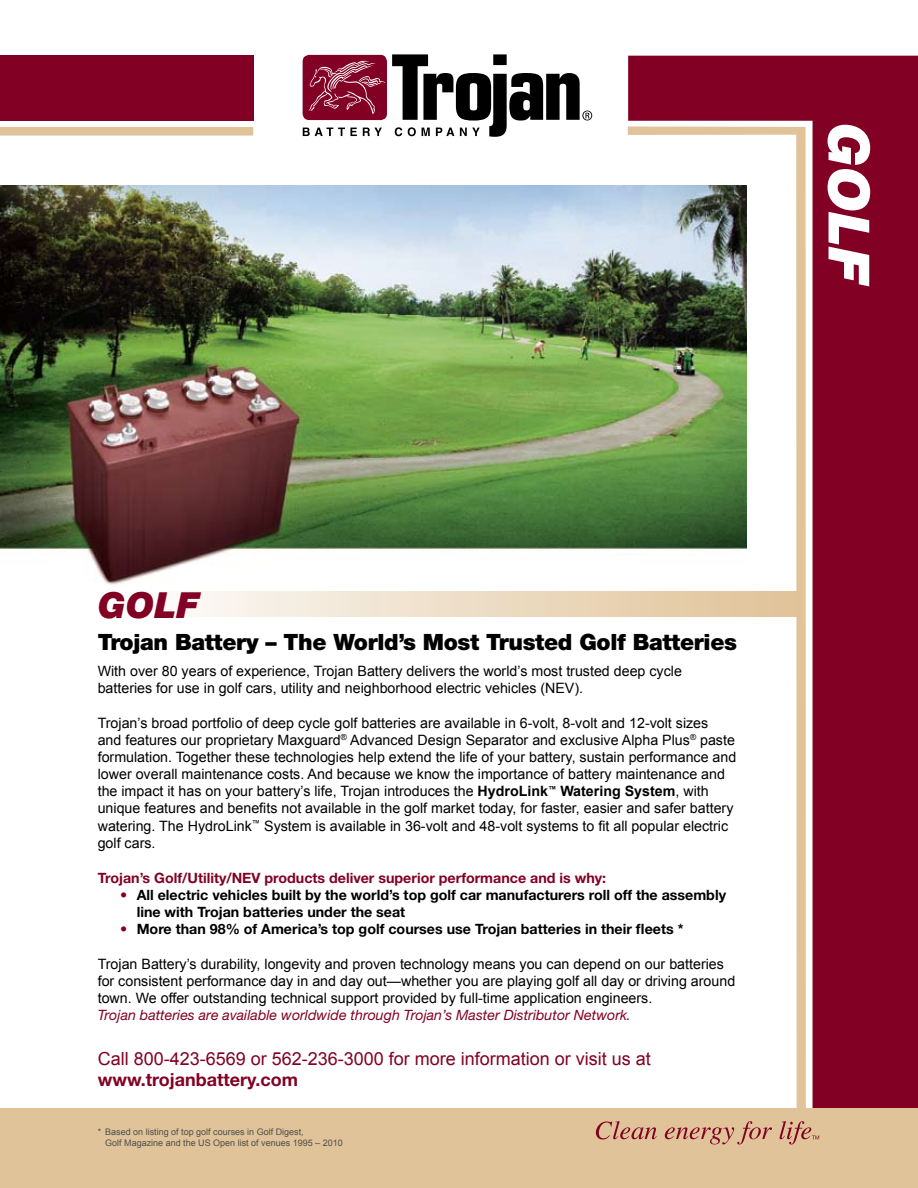
<style>
.page{position:relative;width:918px;height:1188px;background:#fff}
.page>*{position:absolute;margin:0;border:0;box-sizing:border-box;transform-origin:0 0}
.t1{font:italic 900 57px "Helvetica Neue";color:#fff}
.t2{font:italic 900 36px "Helvetica Neue";color:#820024}
.t3{font:900 22.5px "Helvetica Neue";letter-spacing:-.015em;color:#000}
.t4{font:18px "Arial";color:#820024}
.t5{font:700 18px "Helvetica Neue";color:#820024}
.t6{font:14.25px/17.1px "Arial";color:#000}
.t7{font:700 14.25px/17.1px "Helvetica Neue";color:#000}
.t8{font:italic 14.25px "Helvetica Neue";color:#820024}
.t9{font:700 14.25px "Helvetica Neue";color:#820024}
.t10{font:9px/10.8px "Arial";color:#4d4d4f}
.s1{font-weight:700}
.s2{color:#820024}
</style>
<div class="page">
<img style="left:0;top:186px;width:628px;height:399px">
<div style="left:303px;top:55px;width:84px;height:65px;background:#820024;border-radius:7px"></div>
<svg style="left:309px;top:61px;width:76px;height:53px"></svg>
<svg style="left:303px;top:128px;width:54px;height:8px"></svg>
<svg style="left:363px;top:128px;width:19px;height:8px"></svg>
<svg style="left:392px;top:54px;width:200px;height:83px"></svg>
<div style="left:0;top:127px;width:253px;height:9px;background:#e0c398"></div>
<div style="left:0;top:56px;width:253px;height:65px;background:#820024"></div>
<svg style="left:628px;top:56px;width:290px;height:1053px;background:#922040"></svg>
<svg style="left:628px;top:126px;width:178px;height:983px"></svg>
<div style="left:0;top:1109px;width:918px;height:79px;background:#e0c398"></div>
<svg style="left:596px;top:1121px;width:61px;height:19px"></svg>
<svg style="left:665px;top:1121px;width:107px;height:23px"></svg>
<svg style="left:780px;top:1121px;width:39px;height:23px"></svg>
<div style="left:144px;top:591px;width:652px;height:25px;background:linear-gradient(to right,#fdfbf9,#e0c297)"></div>
<h1 class="t1" style="left:884px;top:123px;width:166px;rotate:90deg">Golf</h1>
<h2 class="t2" style="left:98px;top:583px;width:103px">Golf</h2>
<h3 class="t3" style="left:98px;top:628px;width:641px">Trojan Battery – The World’s Most Trusted Golf Batteries</h3>
<p class="t6" style="left:98px;top:662px;width:586px">With over 80 years of experience, Trojan Battery delivers the world’s most trusted deep cycle batteries for use in golf cars, utility and neighborhood electric vehicles (NEV).</p>
<p class="t6" style="left:98px;top:714px;width:640px">Trojan’s broad portfolio of deep cycle golf batteries are available in 6-volt, 8-volt and 12-volt sizes<br>and features our proprietary Maxguard<sup>®</sup> Advanced Design Separator and exclusive Alpha Plus<sup>®</sup> paste formulation. Together these technologies help extend the life of your battery, sustain performance and lower overall maintenance costs. And because we know the importance of battery maintenance and the impact it has on your battery’s life, Trojan introduces the <span class="s1">HydroLink</span><sup>™</sup> <span class="s1">Watering System</span>, with unique features and benefits not available in the golf market today, for faster, easier and safer battery watering. The HydroLink<sup>™</sup> System is available in 36-volt and 48-volt systems to fit all popular electric golf cars.</p>
<p class="t9" style="left:98px;top:869px;width:510px">Trojan’s Golf/Utility/NEV products deliver superior performance and is why:</p>
<p class="t7" style="left:137px;top:886px;width:591px;text-indent:-17px"><span class="s2">•</span> All electric vehicles built by the world’s top golf car manufacturers roll off the assembly line with Trojan batteries under the seat</p>
<p class="t7" style="left:120px;top:920px;width:565px"><span class="s2">•</span> More than 98% of America’s top golf courses use Trojan batteries in their fleets *</p>
<p class="t6" style="left:98px;top:956px;width:639px">Trojan Battery’s durability, longevity and proven technology means you can depend on our batteries for consistent performance day in and day out—whether you are playing golf all day or driving around town. We offer outstanding technical support provided by full-time application engineers.</p>
<p class="t8" style="left:98px;top:1007px;width:535px">Trojan batteries are available worldwide through Trojan’s Master Distributor Network.</p>
<p class="t4" style="left:98px;top:1048px;width:555px">Call 800-423-6569 or 562-236-3000 for more information or visit us at</p>
<p class="t5" style="left:98px;top:1069px;width:202px">www.trojanbattery.com</p>
<p class="t10" style="left:105px;top:1126px;width:239px;text-indent:-7px">* Based on listing of top golf courses in Golf Digest,<br>Golf Magazine and the US Open list of venues 1995 – 2010</p>
</div>
